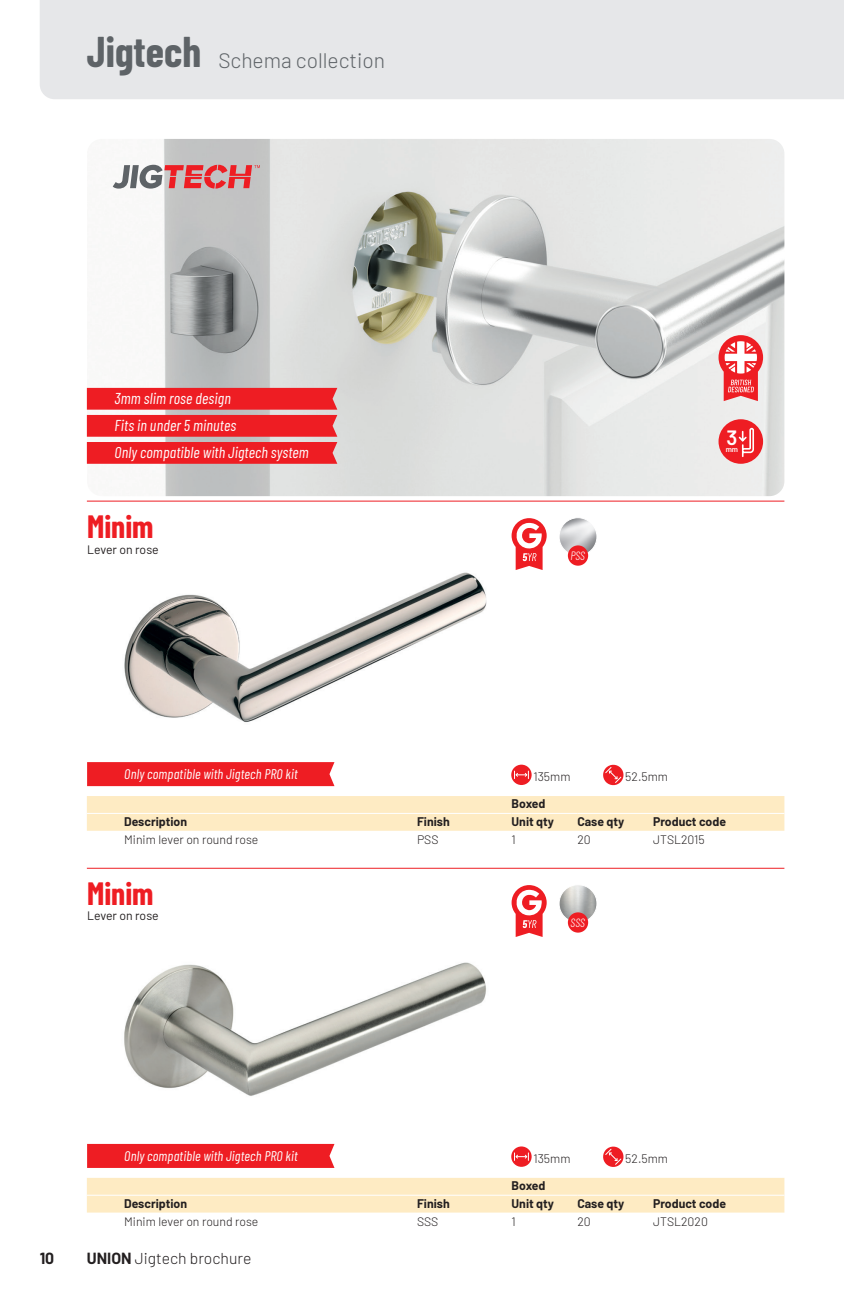
<style>
.page{position:relative;width:844px;height:1290px;background:#fff}
.page>*{position:absolute;margin:0;border:0;box-sizing:border-box;transform-origin:0 0}
.t1{font:700 31.5px "Barlow Condensed";color:#ee1d23}
.t2{font:300 21px "Barlow";color:#5e6367}
.t3{font:600 20.65px "Barlow";color:#fff}
.t4{font:italic 15.75px/27.1px "Barlow Condensed";letter-spacing:.01em;color:#fff}
.t5{font:300 15.75px "Barlow";color:#231f20}
.t6{font:700 15.75px "Barlow";color:#231f20}
.t7{font:italic 14px "Barlow Condensed";letter-spacing:.015em;color:#fff}
.t8{font:700 12.25px "Barlow";color:#231f20}
.t9{font:300 12.25px "Barlow";color:#231f20}
.t10{font:12.25px "Barlow";color:#231f20}
.t11{font:italic 300 12.08px "Barlow Condensed";color:#fff}
.t12{font:600 7.52px "Barlow";color:#fff}
.s1{font-family:"Barlow Condensed";font-weight:700;font-size:42px}
.s2{font-weight:700}
</style>
<div class="page">
<hr style="left:87px;top:501px;width:697px;height:1px;background:#ee1d23">
<hr style="left:87px;top:868px;width:697px;height:1px;background:#ee1d23">
<img style="left:124px;top:572px;width:363px;height:151px">
<div style="left:87px;top:796px;width:697px;height:35px;background:#feebc3"></div>
<hr style="left:87px;top:813px;width:330px;height:1px;background:#fff">
<hr style="left:417px;top:813px;width:94px;height:1px;background:#fff">
<hr style="left:511px;top:813px;width:66px;height:1px;background:#fff">
<hr style="left:577px;top:813px;width:76px;height:1px;background:#fff">
<hr style="left:653px;top:813px;width:131px;height:1px;background:#fff">
<svg style="left:511px;top:518px;width:35px;height:52px"></svg>
<img style="left:559px;top:518px;width:37px;height:37px;border-radius:19px">
<div style="left:558px;top:517px;width:39px;height:39px;border:1px solid #fff;border-radius:50%"></div>
<div style="left:567px;top:545px;width:21px;height:21px;background:#ee1d23;border-radius:50%"></div>
<img style="left:124px;top:962px;width:362px;height:134px">
<div style="left:87px;top:1178px;width:697px;height:34px;background:#feebc3"></div>
<hr style="left:87px;top:1195px;width:330px;height:1px;background:#fff">
<hr style="left:417px;top:1195px;width:94px;height:1px;background:#fff">
<hr style="left:511px;top:1195px;width:66px;height:1px;background:#fff">
<hr style="left:577px;top:1195px;width:76px;height:1px;background:#fff">
<hr style="left:653px;top:1195px;width:131px;height:1px;background:#fff">
<svg style="left:511px;top:885px;width:35px;height:52px"></svg>
<img style="left:559px;top:885px;width:37px;height:37px;border-radius:19px">
<div style="left:558px;top:884px;width:39px;height:39px;border:1px solid #fff;border-radius:50%"></div>
<div style="left:567px;top:912px;width:21px;height:20px;background:#ee1d23;border-radius:50%"></div>
<img style="left:87px;top:139px;width:697px;height:357px">
<svg style="left:718px;top:335px;width:44px;height:66px"></svg>
<div style="left:718px;top:419px;width:44px;height:45px;background:#ee1d23;border-radius:50%"></div>
<svg style="left:738px;top:427px;width:16px;height:30px"></svg>
<svg style="left:113px;top:165px;width:147px;height:24px;background:#c6898b"></svg>
<svg style="left:87px;top:388px;width:250px;height:76px;background:#ea383d"></svg>
<div style="left:511px;top:765px;width:20px;height:20px;background:#ee1d23;border-radius:50%"></div>
<svg style="left:514px;top:771px;width:15px;height:7px"></svg>
<svg style="left:603px;top:765px;width:20px;height:20px"></svg>
<div style="left:87px;top:762px;width:247px;height:24px;background:#ee1d23"></div>
<div style="left:511px;top:1146px;width:20px;height:21px;background:#ee1d23;border-radius:50%"></div>
<svg style="left:514px;top:1153px;width:15px;height:7px"></svg>
<svg style="left:603px;top:1146px;width:20px;height:21px"></svg>
<div style="left:87px;top:1144px;width:247px;height:24px;background:#ee1d23"></div>
<div style="left:40px;top:0;width:803px;height:99px;background:#e6e7e9"></div>
<h2 class="t2" style="left:87px;top:45px;width:299px"><span class="s1">Jigtech</span> Schema collection</h2>
<p class="t4" style="left:115px;top:384px;width:196px">3mm slim rose design<br>Fits in under 5 minutes<br>Only compatible with Jigtech system</p>
<h1 class="t1" style="left:87px;top:504px;width:68px">Minim</h1>
<p class="t10" style="left:87px;top:540px;width:73px">Lever on rose</p>
<p class="t11" style="left:570px;top:547px;width:16px">PSS</p>
<h3 class="t3" style="left:726px;top:423px;width:12px">3</h3>
<p class="t12" style="left:725px;top:444px;width:14px">mm</p>
<p class="t7" style="left:124px;top:764px;width:175px">Only compatible with Jigtech PRO kit</p>
<p class="t9" style="left:533px;top:768px;width:38px">135mm</p>
<p class="t9" style="left:625px;top:768px;width:44px">52.5mm</p>
<p class="t8" style="left:511px;top:795px;width:35px">Boxed</p>
<p class="t8" style="left:124px;top:812px;width:64px">Description</p>
<p class="t8" style="left:417px;top:812px;width:34px">Finish</p>
<p class="t8" style="left:511px;top:812px;width:44px">Unit qty</p>
<p class="t8" style="left:577px;top:812px;width:48px">Case qty</p>
<p class="t8" style="left:653px;top:812px;width:74px">Product code</p>
<p class="t9" style="left:124px;top:831px;width:136px">Minim lever on round rose</p>
<p class="t9" style="left:417px;top:831px;width:23px">PSS</p>
<p class="t9" style="left:511px;top:831px;width:6px">1</p>
<p class="t9" style="left:577px;top:831px;width:15px">20</p>
<p class="t9" style="left:653px;top:831px;width:53px">JTSL2015</p>
<h1 class="t1" style="left:87px;top:871px;width:68px">Minim</h1>
<p class="t10" style="left:87px;top:907px;width:73px">Lever on rose</p>
<p class="t11" style="left:570px;top:914px;width:16px">SSS</p>
<p class="t7" style="left:124px;top:1145px;width:175px">Only compatible with Jigtech PRO kit</p>
<p class="t9" style="left:533px;top:1149px;width:38px">135mm</p>
<p class="t9" style="left:625px;top:1149px;width:44px">52.5mm</p>
<p class="t8" style="left:511px;top:1176px;width:35px">Boxed</p>
<p class="t8" style="left:124px;top:1194px;width:64px">Description</p>
<p class="t8" style="left:417px;top:1194px;width:34px">Finish</p>
<p class="t8" style="left:511px;top:1194px;width:44px">Unit qty</p>
<p class="t8" style="left:577px;top:1194px;width:48px">Case qty</p>
<p class="t8" style="left:653px;top:1194px;width:74px">Product code</p>
<p class="t9" style="left:124px;top:1213px;width:136px">Minim lever on round rose</p>
<p class="t9" style="left:417px;top:1213px;width:23px">SSS</p>
<p class="t9" style="left:511px;top:1213px;width:6px">1</p>
<p class="t9" style="left:577px;top:1213px;width:15px">20</p>
<p class="t9" style="left:653px;top:1213px;width:56px">JTSL2020</p>
<p class="t6" style="left:40px;top:1246px;width:16px">10</p>
<p class="t5" style="left:87px;top:1246px;width:166px"><span class="s2">UNION</span> Jigtech brochure</p>
</div>
